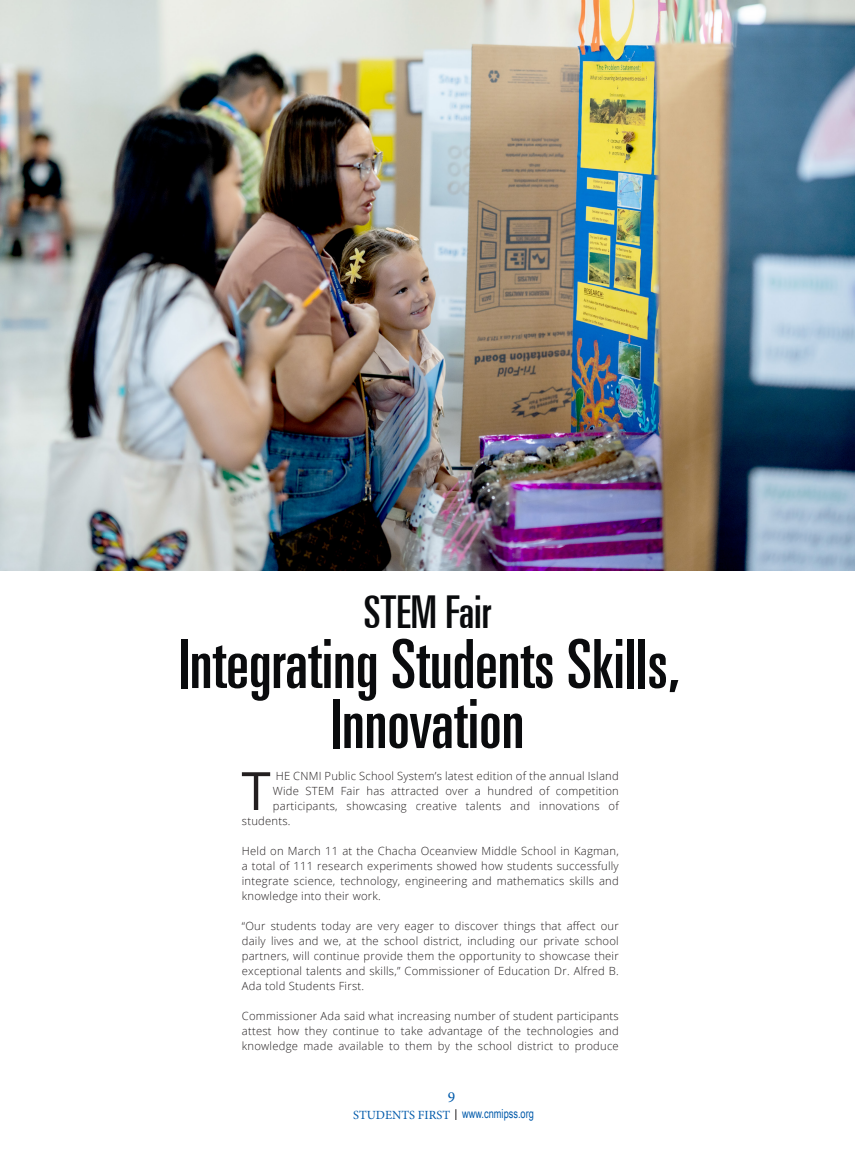
<style>
.page{position:relative;width:855px;height:1152px;background:#fff}
.page>*{position:absolute;margin:0;border:0;box-sizing:border-box;transform-origin:0 0}
.t1{font:ultra-condensed 67.88px "Univers LT";color:#0a0b0d}
.t2{font:52.88px "Open Sans";color:#231f20}
.t3{font:ultra-condensed 45.38px "Univers LT";color:#0a0b0d}
.t4{font:15.5px "Minion Pro";color:#015aaa}
.t5{font:12.5px "Arial Narrow";color:#015aaa;scale:.9 1}
.t6{font:12.5px "Minion Pro";color:#015aaa}
.t7{font:300 11.25px/15px "Open Sans";letter-spacing:.02em;color:#231f20;text-align:justify}
</style>
<div class="page">
<img style="left:0;top:0;width:855px;height:570px">
<p class="t3" style="left:364px;top:586px;width:129px">STEM Fair</p>
<p class="t1" style="left:178px;top:625px;width:503px">Integrating Students Skills,</p>
<p class="t1" style="left:331px;top:685px;width:195px">Innovation</p>
<p class="t2" style="left:241px;top:755px;width:31px">T</p>
<p class="t7" style="left:276px;top:768px;width:345px">HE CNMI Public School System’s latest edition of the annual Island</p>
<p class="t7" style="left:273px;top:783px;width:347px">Wide STEM Fair has attracted over a hundred of competition</p>
<p class="t7" style="left:273px;top:798px;width:347px">participants, showcasing creative talents and innovations of</p>
<p class="t7" style="left:242px;top:813px;width:50px">students.</p>
<p class="t7" style="left:242px;top:843px;width:378px">Held on March 11 at the Chacha Oceanview Middle School in Kagman, a total of 111 research experiments showed how students successfully integrate science, technology, engineering and mathematics skills and knowledge into their work.</p>
<p class="t7" style="left:242px;top:918px;width:378px">“Our students today are very eager to discover things that affect our daily lives and we, at the school district, including our private school partners, will continue provide them the opportunity to showcase their exceptional talents and skills,” Commissioner of Education Dr. Alfred B.<br>Ada told Students First.</p>
<p class="t7" style="left:242px;top:1008px;width:378px">Commissioner Ada said what increasing number of student participants attest how they continue to take advantage of the technologies and knowledge made available to them by the school district to produce</p>
<p class="t4" style="left:448px;top:1087px;width:9px">9</p>
<p class="t6" style="left:353px;top:1107px;width:98px">STUDENTS FIRST</p>
<p class="t5" style="left:462px;top:1105px;width:81px">www.cnmipss.org</p>
</div>
